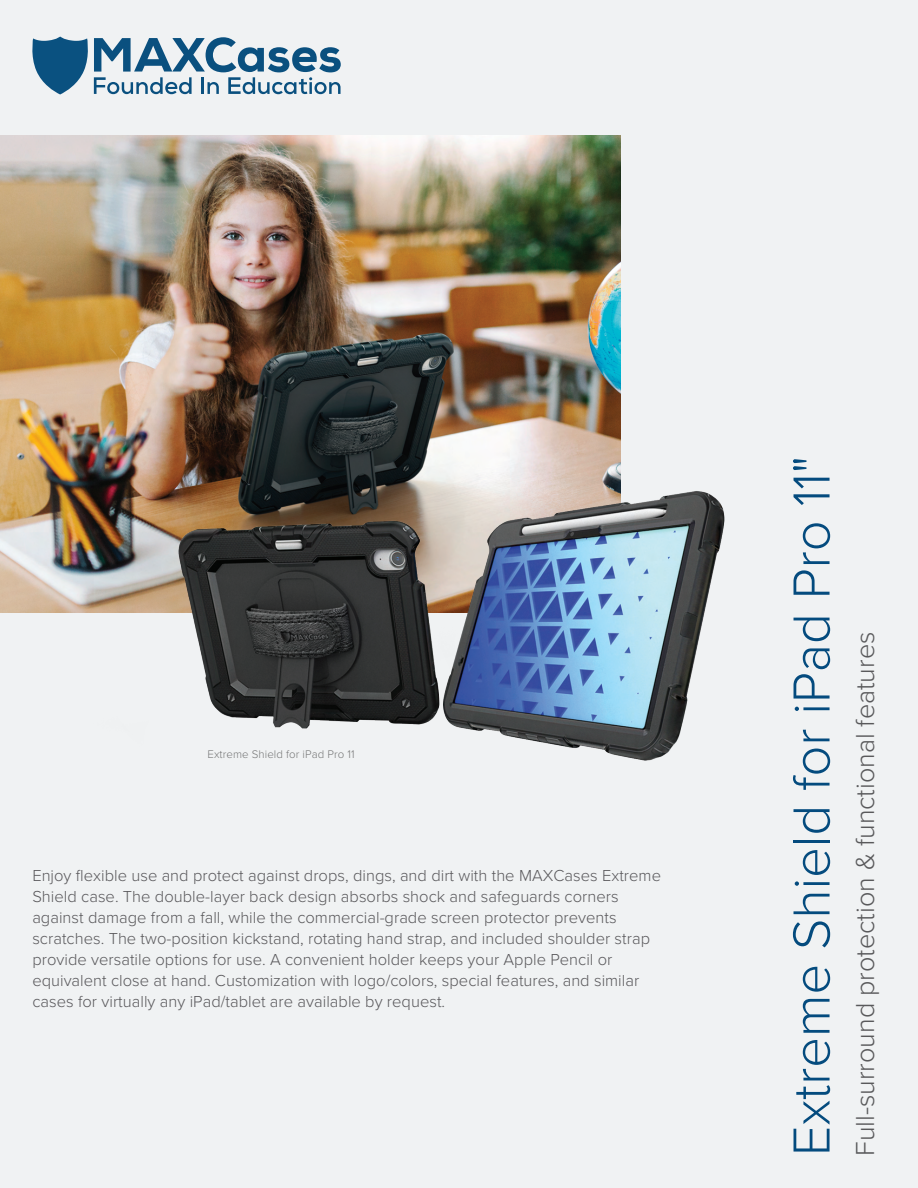
<style>
.page{position:relative;width:918px;height:1188px;background:#f0f2f3}
.page>*{position:absolute;margin:0;border:0;box-sizing:border-box;transform-origin:0 0}
.t1{font:300 54px "Proxima Nova";color:#044b7e}
.t2{font:300 27px "Proxima Nova";color:#59595b}
.t3{font:300 16.5px/21px "Proxima Nova";color:#59585b}
.t4{font:300 11.4px "Proxima Nova";letter-spacing:.005em;color:#767777}
</style>
<div class="page">
<img style="left:0;top:135px;width:620px;height:478px">
<svg style="left:32px;top:36px;width:309px;height:59px"></svg>
<img style="left:81px;top:423px;width:644px;height:338px">
<p class="t4" style="left:207px;top:746px;width:149px">Extreme Shield for iPad Pro 11</p>
<p class="t3" style="left:32px;top:864px;width:630px">Enjoy flexible use and protect against drops, dings, and dirt with the MAXCases Extreme Shield case. The double-layer back design absorbs shock and safeguards corners against damage from a fall, while the commercial-grade screen protector prevents scratches. The two-position kickstand, rotating hand strap, and included shoulder strap provide versatile options for use. A convenient holder keeps your Apple Pencil or equivalent close at hand. Customization with logo/colors, special features, and similar cases for virtually any iPad/tablet are available by request.</p>
<h1 class="t1" style="left:771px;top:1156px;width:701px;rotate:-90deg">Extreme Shield for iPad Pro 11"</h1>
<h2 class="t2" style="left:845px;top:1156px;width:526px;rotate:-90deg">Full-surround protection &amp; functional features</h2>
</div>
